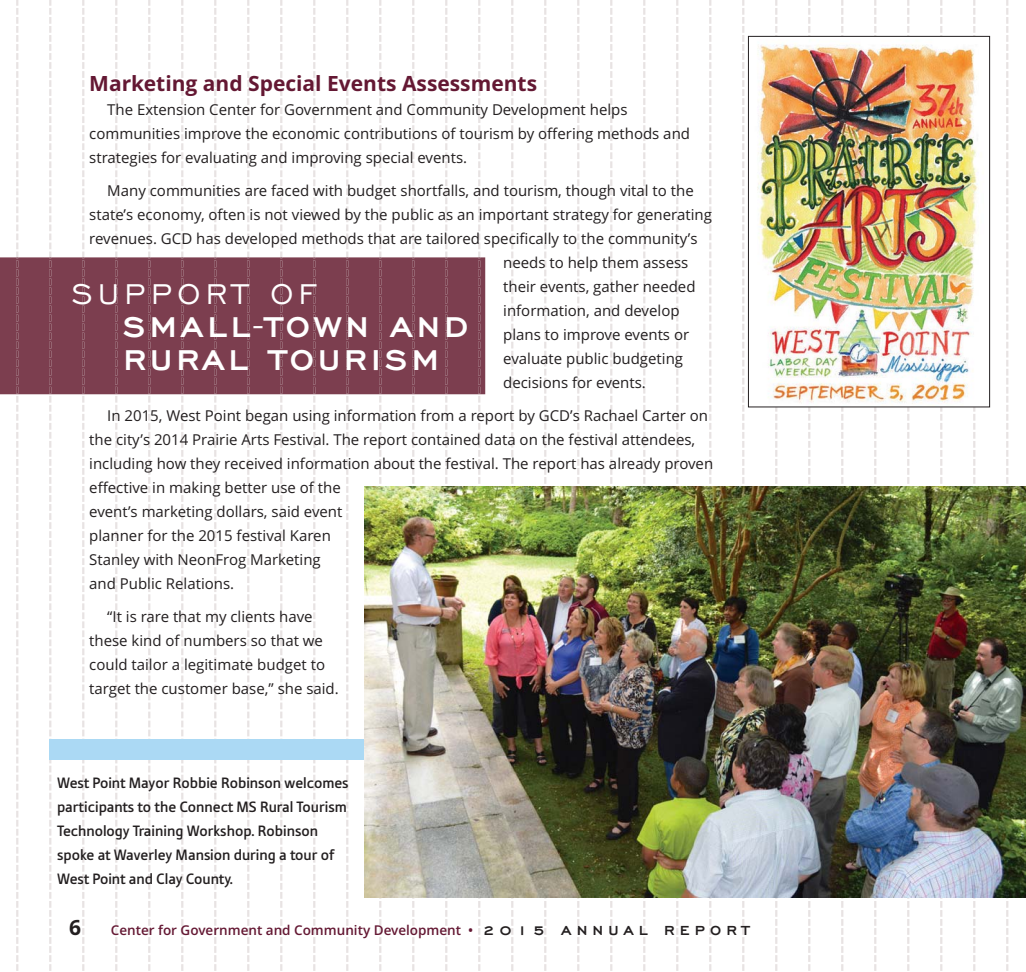
<style>
.page{position:relative;width:1026px;height:972px;background:#fff}
.page>*{position:absolute;margin:0;border:0;box-sizing:border-box;transform-origin:0 0}
.t1{font:700 36px/33px "Engravers Gothic";letter-spacing:.15em;color:#fff}
.t2{font:36px "Engravers Gothic";letter-spacing:.15em;color:#fff}
.t3{font:700 21px "Open Sans";color:#641833}
.t4{font:700 21px "Open Sans";color:#231f20}
.t5{font:500 15.75px/24px "Tabula ITC Std";color:#231f20}
.t6{font:15px/24px "Open Sans";color:#231f20}
.t7{font:600 13.5px "Open Sans";color:#641833}
.s1{font-family:"Engravers Gothic";font-weight:700;font-size:16.5px;color:#231f20}
</style>
<div class="page">
<svg style="left:511px;top:0;width:2px;height:971px"></svg>
<svg style="left:544px;top:0;width:2px;height:971px"></svg>
<svg style="left:577px;top:0;width:2px;height:971px"></svg>
<svg style="left:610px;top:0;width:2px;height:971px"></svg>
<svg style="left:643px;top:0;width:2px;height:971px"></svg>
<svg style="left:676px;top:0;width:2px;height:971px"></svg>
<svg style="left:709px;top:0;width:2px;height:971px"></svg>
<svg style="left:742px;top:0;width:2px;height:971px"></svg>
<svg style="left:775px;top:0;width:2px;height:971px"></svg>
<svg style="left:808px;top:0;width:2px;height:971px"></svg>
<svg style="left:841px;top:0;width:2px;height:971px"></svg>
<svg style="left:874px;top:0;width:2px;height:971px"></svg>
<svg style="left:907px;top:0;width:2px;height:971px"></svg>
<svg style="left:940px;top:0;width:2px;height:971px"></svg>
<svg style="left:973px;top:0;width:2px;height:971px"></svg>
<svg style="left:1006px;top:0;width:2px;height:971px"></svg>
<div style="left:0;top:257px;width:485px;height:137px;background:#7c3e4f"></div>
<svg style="left:16px;top:0;width:2px;height:971px"></svg>
<svg style="left:49px;top:0;width:2px;height:971px"></svg>
<svg style="left:82px;top:0;width:2px;height:971px"></svg>
<svg style="left:115px;top:0;width:2px;height:971px"></svg>
<svg style="left:148px;top:0;width:2px;height:971px"></svg>
<svg style="left:181px;top:0;width:2px;height:971px"></svg>
<svg style="left:214px;top:0;width:2px;height:971px"></svg>
<svg style="left:247px;top:0;width:2px;height:971px"></svg>
<svg style="left:280px;top:0;width:2px;height:971px"></svg>
<svg style="left:313px;top:0;width:2px;height:971px"></svg>
<svg style="left:346px;top:0;width:2px;height:971px"></svg>
<svg style="left:379px;top:0;width:2px;height:971px"></svg>
<svg style="left:412px;top:0;width:2px;height:971px"></svg>
<svg style="left:445px;top:0;width:2px;height:971px"></svg>
<svg style="left:478px;top:0;width:2px;height:971px"></svg>
<img style="left:757px;top:39px;width:221px;height:366px">
<div style="left:748px;top:36px;width:242px;height:371px;border:1px solid #231f20"></div>
<div style="left:50px;top:740px;width:315px;height:20px;background:#abd9f4"></div>
<img style="left:365px;top:486px;width:661px;height:412px">
<h2 class="t3" style="left:89px;top:75px;width:449px">Marketing and Special Events Assessments</h2>
<p class="t6" style="left:89px;top:99px;width:602px;text-indent:18px">The Extension Center for Government and Community Development helps communities improve the economic contributions of tourism by offering methods and strategies for evaluating and improving special events.</p>
<p class="t6" style="left:107px;top:180px;width:588px">Many communities are faced with budget shortfalls, and tourism, though vital to the</p>
<p class="t6" style="left:89px;top:204px;width:624px">state’s economy, often is not viewed by the public as an important strategy for generating</p>
<p class="t6" style="left:89px;top:228px;width:610px">revenues. GCD has developed methods that are tailored specifically to the community’s</p>
<p class="t6" style="left:503px;top:252px;width:187px">needs to help them assess</p>
<p class="t6" style="left:503px;top:276px;width:194px">their events, gather needed</p>
<p class="t6" style="left:503px;top:300px;width:178px">information, and develop</p>
<p class="t6" style="left:503px;top:324px;width:187px">plans to improve events or</p>
<p class="t6" style="left:503px;top:348px;width:181px">evaluate public budgeting</p>
<p class="t6" style="left:503px;top:372px;width:144px">decisions for events.</p>
<p class="t6" style="left:89px;top:405px;width:626px;text-indent:18px">In 2015, West Point began using information from a report by GCD’s Rachael Carter on the city’s 2014 Prairie Arts Festival. The report contained data on the festival attendees, including how they received information about the festival. The report has already proven effective in making better use of the<br>event’s marketing dollars, said event<br>planner for the 2015 festival Karen<br>Stanley with NeonFrog Marketing<br>and Public Relations.</p>
<p class="t6" style="left:89px;top:606px;width:251px;text-indent:18px">“It is rare that my clients have these kind of numbers so that we could tailor a legitimate budget to target the customer base,” she said.</p>
<h1 class="t2" style="left:71px;top:270px;width:246px">SUPPORT OF</h1>
<h1 class="t1" style="left:123px;top:308px;width:346px">SMALL-TOWN AND<br>RURAL TOURISM</h1>
<p class="t5" style="left:57px;top:772px;width:293px">West Point Mayor Robbie Robinson welcomes participants to the Connect MS Rural Tourism Technology Training Workshop. Robinson spoke at Waverley Mansion during a tour of West Point and Clay County.</p>
<h2 class="t4" style="left:69px;top:919px;width:13px">6</h2>
<p class="t7" style="left:111px;top:924px;width:640px">Center for Government and Community Development • <span class="s1">2 0 1 5 A N N U A L R E P O R T</span></p>
</div>
